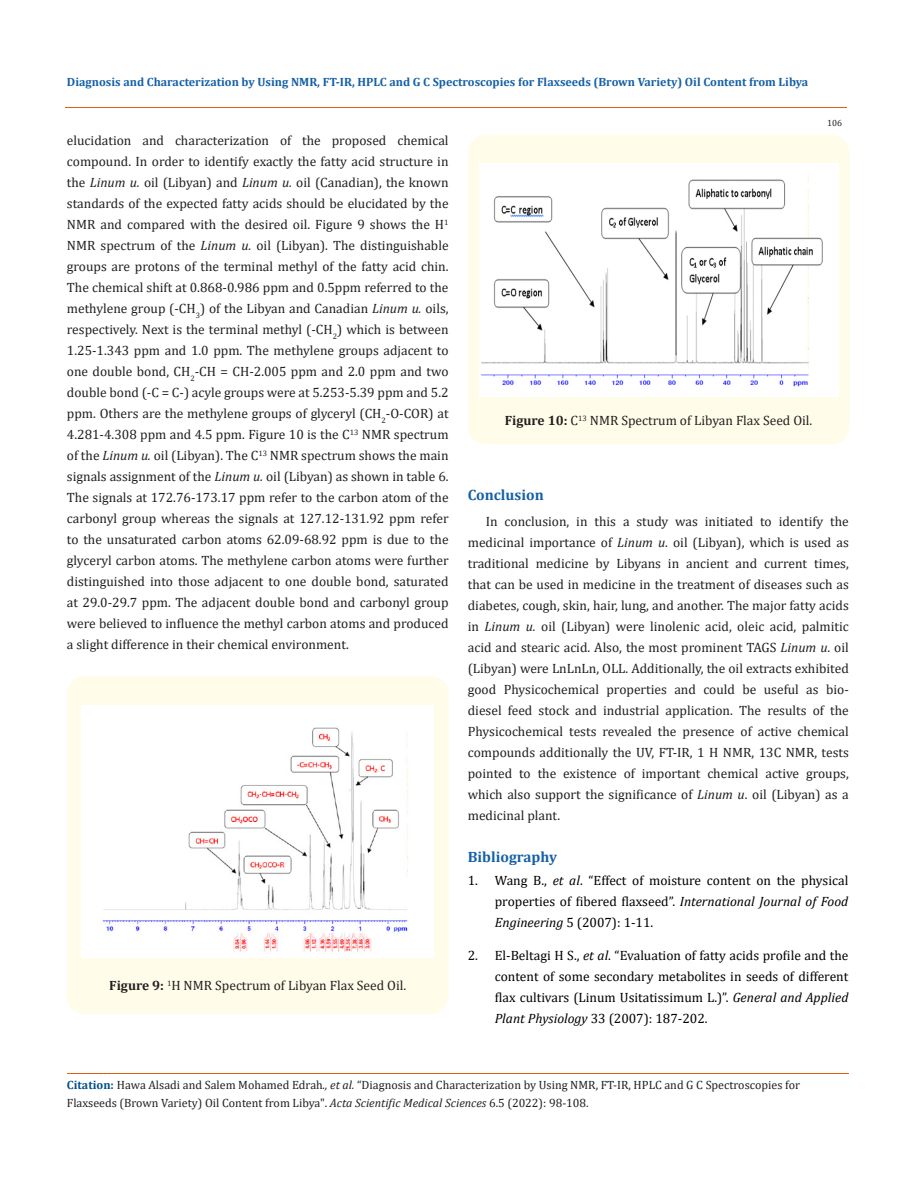
<style>
.page{position:relative;width:917px;height:1188px;background:#fff}
.page>*{position:absolute;margin:0;border:0;box-sizing:border-box;transform-origin:0 0}
.Normal__Web{font:700 15px "Cambria";color:#1560a6}
.t1{font:13.5px/21px "Cambria";color:#231f20;text-align:justify}
.t2{font:13.5px/21px "Cambria";color:#000;text-align:justify}
.t3{font:12px "Cambria";color:#231f20}
.t4{font:700 12px "Cambria";color:#1560a6}
.t5{font:9px "Cambria";color:#231f20}
.s1{font-style:italic}
.s2{font-weight:700}
.s3{font-weight:700;color:#035089}
</style>
<div class="page">
<hr style="left:65px;top:108px;width:782px;height:1px;background:#e05d1a">
<hr style="left:67px;top:1074px;width:781px;height:1px;background:#e05d1a">
<div style="left:468px;top:135px;width:381px;height:309px;background:#fffde9;border-radius:18px"></div>
<img style="left:480px;top:164px;width:358px;height:233px">
<div style="left:67px;top:676px;width:381px;height:338px;background:#fffde9;border-radius:18px"></div>
<img style="left:82px;top:706px;width:352px;height:252px">
<p class="t4" style="left:67px;top:73px;width:743px">Diagnosis and Characterization by Using NMR, FT-IR, HPLC and G C Spectroscopies for Flaxseeds (Brown Variety) Oil Content from Libya</p>
<p class="t5" style="left:827px;top:118px;width:16px">106</p>
<p class="t1" style="left:67px;top:130px;width:383px">elucidation and characterization of the proposed chemical compound. In order to identify exactly the fatty acid structure in the <span class="s1">Linum u.</span> oil (Libyan) and <span class="s1">Linum u.</span> oil (Canadian), the known standards of the expected fatty acids should be elucidated by the NMR and compared with the desired oil. Figure 9 shows the H<sup>1<br></sup>NMR spectrum of the <span class="s1">Linum u.</span> oil (Libyan). The distinguishable groups are protons of the terminal methyl of the fatty acid chin.<br>The chemical shift at 0.868-0.986 ppm and 0.5ppm referred to the methylene group (-CH<sub>3</sub>) of the Libyan and Canadian <span class="s1">Linum u.</span> oils, respectively. Next is the terminal methyl (-CH<sub>2</sub>) which is between 1.25-1.343 ppm and 1.0 ppm. The methylene groups adjacent to one double bond, CH<sub>2</sub>-CH = CH-2.005 ppm and 2.0 ppm and two double bond (-C = C-) acyle groups were at 5.253-5.39 ppm and 5.2 ppm. Others are the methylene groups of glyceryl (CH<sub>2</sub>-O-COR) at 4.281-4.308 ppm and 4.5 ppm. Figure 10 is the C<sup>13</sup> NMR spectrum of the <span class="s1">Linum u.</span> oil (Libyan). The C<sup>13</sup> NMR spectrum shows the main signals assignment of the <span class="s1">Linum u.</span> oil (Libyan) as shown in table 6.<br>The signals at 172.76-173.17 ppm refer to the carbon atom of the carbonyl group whereas the signals at 127.12-131.92 ppm refer to the unsaturated carbon atoms 62.09-68.92 ppm is due to the glyceryl carbon atoms. The methylene carbon atoms were further distinguished into those adjacent to one double bond, saturated at 29.0-29.7 ppm. The adjacent double bond and carbonyl group were believed to influence the methyl carbon atoms and produced a slight difference in their chemical environment.</p>
<p class="t1" style="left:109px;top:975px;width:298px"><span class="s2">Figure 9:</span> <sup>1</sup>H NMR Spectrum of Libyan Flax Seed Oil.</p>
<p class="t1" style="left:505px;top:410px;width:309px"><span class="s2">Figure 10:</span> C<sup>13</sup> NMR Spectrum of Libyan Flax Seed Oil.</p>
<p class="Normal__Web" style="left:468px;top:484px;width:77px">Conclusion</p>
<p class="t1" style="left:468px;top:510px;width:382px;text-indent:18px">In conclusion, in this a study was initiated to identify the medicinal importance of <span class="s1">Linum u</span>. oil (Libyan), which is used as traditional medicine by Libyans in ancient and current times, that can be used in medicine in the treatment of diseases such as diabetes, cough, skin, hair, lung, and another. The major fatty acids in <span class="s1">Linum u.</span> oil (Libyan) were linolenic acid, oleic acid, palmitic acid and stearic acid. Also, the most prominent TAGS <span class="s1">Linum u</span>. oil (Libyan) were LnLnLn, OLL. Additionally, the oil extracts exhibited good Physicochemical properties and could be useful as bio&shy;diesel feed stock and industrial application. The results of the Physicochemical tests revealed the presence of active chemical compounds additionally the UV, FT-IR, 1 H NMR, 13C NMR, tests pointed to the existence of important chemical active groups, which also support the significance of <span class="s1">Linum u</span>. oil (Libyan) as a medicinal plant.</p>
<p class="Normal__Web" style="left:468px;top:847px;width:91px">Bibliography</p>
<p class="t2" style="left:495px;top:870px;width:355px;text-indent:-27px">1. Wang B., <span class="s1">et al</span>. “Effect of moisture content on the physical properties of fibered flaxseed”. <span class="s1">International Journal of Food Engineering</span> 5 (2007): 1-11.</p>
<p class="t2" style="left:495px;top:945px;width:355px;text-indent:-27px">2. El-Beltagi H S., <span class="s1">et al</span>. “Evaluation of fatty acids profile and the content of some secondary metabolites in seeds of different flax cultivars (Linum Usitatissimum L.)”. <span class="s1">General and Applied Plant Physiology</span> 33 (2007): 187-202.</p>
<p class="t3" style="left:67px;top:1078px;width:734px"><span class="s3">Citation:</span> Hawa Alsadi and Salem Mohamed Edrah<span class="s1">., et al.</span> “Diagnosis and Characterization by Using NMR, FT-IR, HPLC and G C Spectroscopies for</p>
<p class="t3" style="left:67px;top:1096px;width:523px">Flaxseeds (Brown Variety) Oil Content from Libya". <span class="s1">Acta Scientific Medical Sciences</span> 6.5 (2022): 98-108.</p>
</div>
